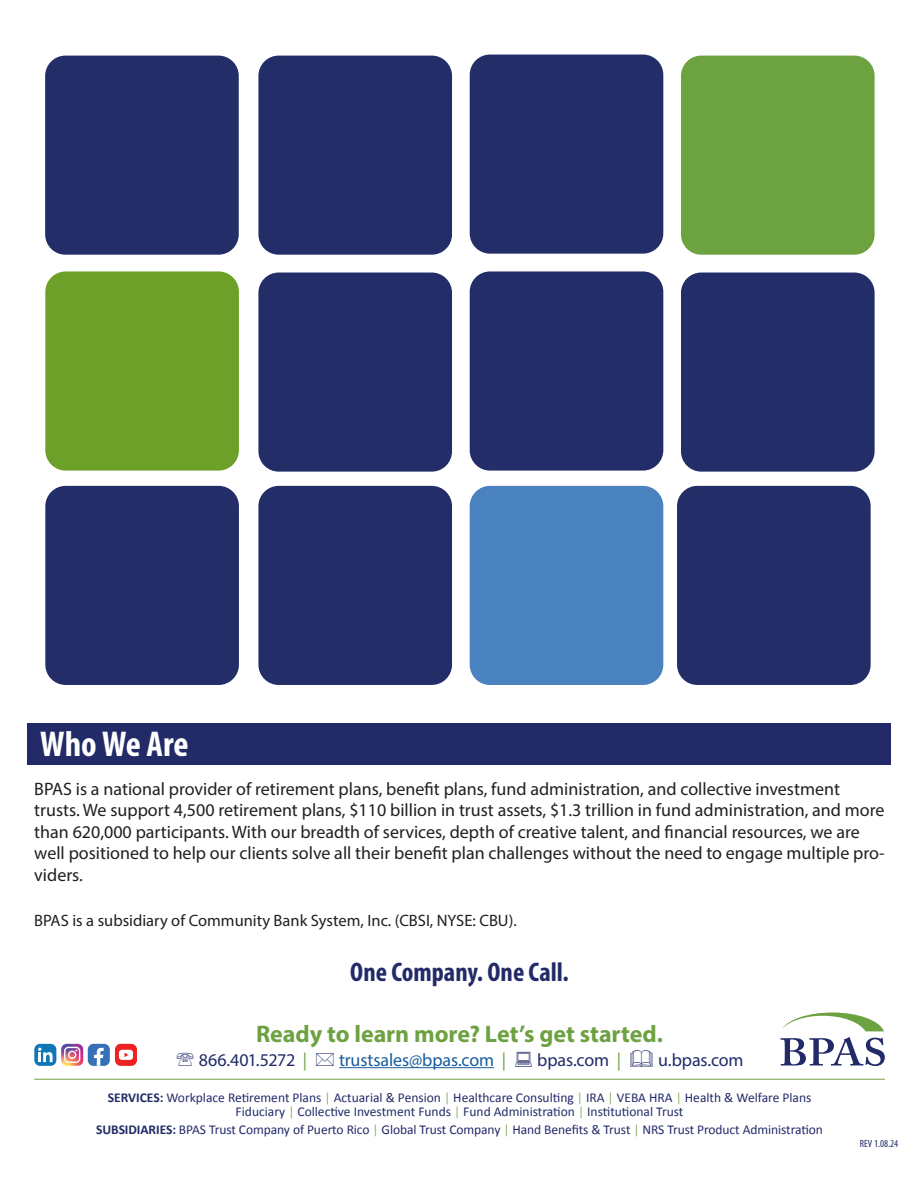
<style>
.page{position:relative;width:918px;height:1188px;background:#fff}
.page>*{position:absolute;margin:0;border:0;box-sizing:border-box;transform-origin:0 0}
.Heading_1{font:700 condensed 36px "Myriad Pro";color:#fff}
.Heading_1-2{font:700 condensed 27px "Myriad Pro";color:#222b68}
.t1{font:700 24px "Myriad Pro";letter-spacing:-.005em;color:#6ea141}
.Heading_1-3{font:18px/21.6px "Myriad Pro";color:#231f20}
.t2{font:18px "Myriad Pro";letter-spacing:-.005em;color:#222b68}
.t3{font:18px "Myriad Pro";letter-spacing:-.005em;color:#175d9e}
.Heading_1-4{font:16.5px "Myriad Pro";color:#231f20}
.t4{font:13.5px/13.5px "Calibri";color:#222b68;text-align:center}
.t5{font:condensed 10.5px "Myriad Pro";color:#222b68}
.s1{color:#6ea141}
.s2{font-weight:700}
.s3{font-weight:300;color:#6ea141}
</style>
<div class="page">
<div style="left:470px;top:486px;width:193px;height:199px;background:#4a81bf;border-radius:20px"></div>
<div style="left:470px;top:55px;width:193px;height:199px;background:#232d67;border-radius:20px"></div>
<div style="left:45px;top:271px;width:194px;height:200px;background:#6da028;border-radius:20px"></div>
<div style="left:470px;top:271px;width:193px;height:200px;background:#232d67;border-radius:20px"></div>
<div style="left:258px;top:486px;width:194px;height:199px;background:#232d67;border-radius:20px"></div>
<div style="left:258px;top:56px;width:194px;height:199px;background:#232d67;border-radius:20px"></div>
<div style="left:258px;top:273px;width:194px;height:199px;background:#232d67;border-radius:20px"></div>
<div style="left:677px;top:486px;width:194px;height:199px;background:#232d67;border-radius:20px"></div>
<div style="left:681px;top:56px;width:194px;height:199px;background:#6da241;border-radius:20px"></div>
<div style="left:681px;top:273px;width:194px;height:199px;background:#232d67;border-radius:20px"></div>
<div style="left:45px;top:486px;width:194px;height:199px;background:#232d67;border-radius:20px"></div>
<div style="left:45px;top:56px;width:194px;height:199px;background:#232d67;border-radius:20px"></div>
<hr style="left:339px;top:1067px;width:155px;height:1px;background:#175d9e">
<svg style="left:782px;top:1012px;width:102px;height:19px"></svg>
<svg style="left:781px;top:1037px;width:104px;height:29px"></svg>
<div style="left:34px;top:1044px;width:22px;height:22px;background:#0f77b6;border-radius:6px"></div>
<svg style="left:38px;top:1048px;width:15px;height:14px"></svg>
<svg style="left:61px;top:1044px;width:22px;height:22px"></svg>
<div style="left:88px;top:1044px;width:22px;height:22px;background:#3670b7;border-radius:6px"></div>
<svg style="left:94px;top:1048px;width:10px;height:18px"></svg>
<div style="left:115px;top:1044px;width:22px;height:22px;background:#ee2123;border-radius:6px"></div>
<div style="left:119px;top:1050px;width:14px;height:10px;background:#fff;border-radius:3px"></div>
<svg style="left:124px;top:1053px;width:4px;height:4px"></svg>
<hr style="left:34px;top:1079px;width:851px;height:1px;background:#6ea141">
<div style="left:27px;top:723px;width:864px;height:41px;background:#222b68"></div>
<p class="Heading_1" style="left:40px;top:721px;width:150px">Who We Are</p>
<p class="Heading_1-3" style="left:34px;top:778px;width:852px">BPAS is a national provider of retirement plans, benefit plans, fund administration, and collective investment trusts. We support 4,500 retirement plans, $110 billion in trust assets, $1.3 trillion in fund administration, and more than 620,000 participants. With our breadth of services, depth of creative talent, and financial resources, we are well positioned to help our clients solve all their benefit plan challenges without the need to engage multiple pro&shy;viders.</p>
<p class="Heading_1-4" style="left:34px;top:910px;width:484px">BPAS is a subsidiary of Community Bank System, Inc. (CBSI, NYSE: CBU).</p>
<p class="Heading_1-2" style="left:350px;top:955px;width:220px">One Company. One Call.</p>
<p class="t1" style="left:256px;top:1018px;width:409px">Ready to learn more? Let’s get started.</p>
<p class="t2" style="left:199px;top:1049px;width:110px">866.401.5272 <span class="s1">|</span></p>
<p class="t3" style="left:339px;top:1049px;width:168px">trustsales@bpas.com <span class="s1">|</span></p>
<p class="t2" style="left:537px;top:1049px;width:85px">bpas.com <span class="s1">|</span></p>
<p class="t2" style="left:658px;top:1049px;width:87px">u.bpas.com</p>
<p class="t4" style="left:108px;top:1091px;width:705px"><span class="s2">SERVICES:</span> Workplace Retirement Plans <span class="s3">|</span> Actuarial &amp; Pension <span class="s3">|</span> Healthcare Consulting <span class="s3">|</span> IRA <span class="s3">|</span> VEBA HRA <span class="s3">|</span> Health &amp; Welfare Plans<br>Fiduciary <span class="s3">|</span> Collective Investment Funds <span class="s3">|</span> Fund Administration <span class="s3">|</span> Institutional Trust</p>
<p class="t4" style="left:96px;top:1122px;width:728px"><span class="s2">SUBSIDIARIES:</span> BPAS Trust Company of Puerto Rico <span class="s3">|</span> Global Trust Company <span class="s3">|</span> Hand Benefits &amp; Trust <span class="s3">|</span> NRS Trust Product Administration</p>
<p class="t5" style="left:860px;top:1137px;width:40px">REV 1.08.24</p>
</div>
